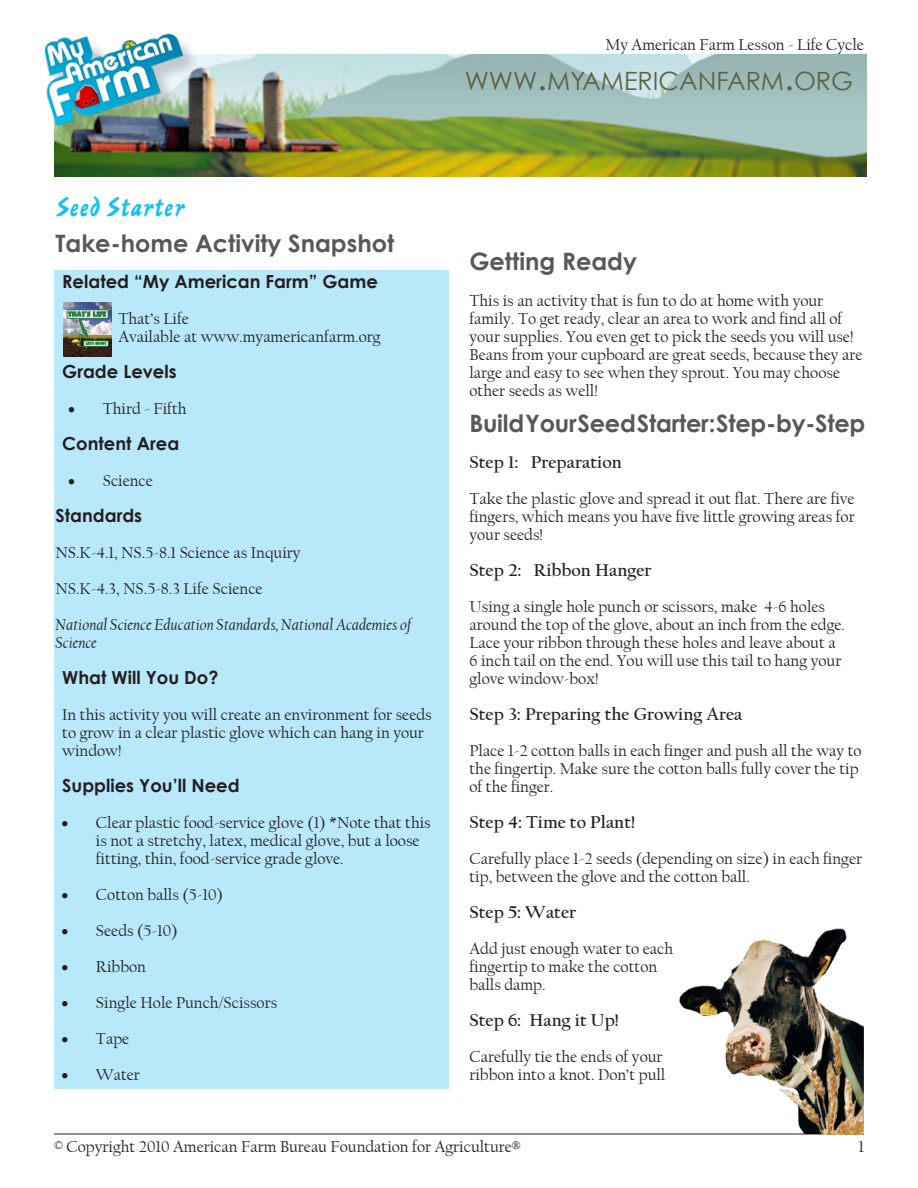
<style>
.page{position:relative;width:918px;height:1188px;background:#fff}
.page>*{position:absolute;margin:0;border:0;box-sizing:border-box;transform-origin:0 0}
.Page_Title{font:30px "Ashley Script";color:#15c0f2}
.Page_Title-2{font:25.2px "Century Gothic";color:#5a6246}
.Heading{font:700 24px "Century Gothic";color:#57585a}
.Teaching_Step{font:700 18px "Californian FB";color:#231f20}
.Mini_Header{font:700 18px "Century Gothic";color:#231f20}
.Body_Text{font:16.5px/18px "Californian FB";color:#231f20}
.Bulleted_List_-_Leve{font:16.5px/18px "Californian FB";color:#231f20}
.Body_Text-2{font:italic 16.5px/18px "Californian FB";color:#231f20}
.s1{font-size:36px}
</style>
<div class="page">
<hr style="left:54px;top:1134px;width:810px;height:1px;background:#231f20">
<img style="left:679px;top:929px;width:181px;height:205px">
<img style="left:778px;top:1024px;width:86px;height:110px">
<img style="left:54px;top:54px;width:813px;height:122px">
<div style="left:55px;top:270px;width:394px;height:819px;background:#b8e8fa"></div>
<img style="left:64px;top:303px;width:48px;height:54px">
<div style="left:48px;top:37px;width:152px;height:106px;background:#231f20;opacity:.2"></div>
<img style="left:45px;top:34px;width:137px;height:91px">
<p class="Body_Text" style="left:605px;top:36px;width:260px">My American Farm Lesson - Life Cycle</p>
<p class="Page_Title-2" style="left:465px;top:66px;width:390px">WWW<span class="s1">.</span>MYAMERICANFARM<span class="s1">.</span>ORG</p>
<p class="Page_Title" style="left:55px;top:190px;width:131px">Seed Starter</p>
<p class="Heading" style="left:55px;top:225px;width:340px">Take-home Activity Snapshot</p>
<p class="Mini_Header" style="left:62px;top:268px;width:317px">Related “My American Farm” Game</p>
<p class="Body_Text" style="left:118px;top:310px;width:264px">That’s Life<br>Available at www.myamericanfarm.org</p>
<p class="Mini_Header" style="left:62px;top:358px;width:116px">Grade Levels</p>
<p class="Bulleted_List_-_Leve" style="left:68px;top:400px;width:120px">• Third - Fifth</p>
<p class="Mini_Header" style="left:62px;top:430px;width:118px">Content Area</p>
<p class="Bulleted_List_-_Leve" style="left:68px;top:472px;width:86px">• Science</p>
<p class="Mini_Header" style="left:55px;top:502px;width:88px">Standards</p>
<p class="Body_Text" style="left:55px;top:544px;width:247px">NS.K-4.1, NS.5-8.1 Science as Inquiry</p>
<p class="Body_Text" style="left:55px;top:580px;width:209px">NS.K-4.3, NS.5-8.3 Life Science</p>
<p class="Body_Text-2" style="left:55px;top:616px;width:357px">National Science Education Standards, National Academies of<br>Science</p>
<p class="Mini_Header" style="left:62px;top:664px;width:158px">What Will You Do?</p>
<p class="Body_Text" style="left:62px;top:706px;width:371px">In this activity you will create an environment for seeds to grow in a clear plastic glove which can hang in your window!</p>
<p class="Mini_Header" style="left:62px;top:772px;width:179px">Supplies You’ll Need</p>
<p class="Bulleted_List_-_Leve" style="left:96px;top:814px;width:336px;text-indent:-34px">• Clear plastic food-service glove (1) *Note that this is not a stretchy, latex, medical glove, but a loose fitting, thin, food-service grade glove.</p>
<p class="Bulleted_List_-_Leve" style="left:61px;top:886px;width:163px">• Cotton balls (5-10)</p>
<p class="Bulleted_List_-_Leve" style="left:61px;top:922px;width:118px">• Seeds (5-10)</p>
<p class="Bulleted_List_-_Leve" style="left:61px;top:958px;width:86px">• Ribbon</p>
<p class="Bulleted_List_-_Leve" style="left:61px;top:994px;width:217px">• Single Hole Punch/Scissors</p>
<p class="Bulleted_List_-_Leve" style="left:61px;top:1030px;width:69px">• Tape</p>
<p class="Bulleted_List_-_Leve" style="left:61px;top:1066px;width:80px">• Water</p>
<p class="Heading" style="left:469px;top:243px;width:169px">Getting Ready</p>
<p class="Body_Text" style="left:469px;top:292px;width:395px">This is an activity that is fun to do at home with your family. To get ready, clear an area to work and find all of your supplies. You even get to pick the seeds you will use!<br>Beans from your cupboard are great seeds, because they are large and easy to see when they sprout. You may choose other seeds as well!</p>
<p class="Heading" style="left:469px;top:405px;width:397px">Build Your Seed Starter: Step-by-Step</p>
<p class="Teaching_Step" style="left:469px;top:452px;width:154px">Step 1: Preparation</p>
<p class="Body_Text" style="left:469px;top:490px;width:387px;text-align:justify">Take the plastic glove and spread it out flat. There are five fingers, which means you have five little growing areas for your seeds!</p>
<p class="Teaching_Step" style="left:469px;top:560px;width:184px">Step 2: Ribbon Hanger</p>
<p class="Body_Text" style="left:469px;top:598px;width:377px">Using a single hole punch or scissors, make 4-6 holes around the top of the glove, about an inch from the edge.<br>Lace your ribbon through these holes and leave about a 6 inch tail on the end. You will use this tail to hang your glove window-box!</p>
<p class="Teaching_Step" style="left:469px;top:704px;width:275px">Step 3: Preparing the Growing Area</p>
<p class="Body_Text" style="left:469px;top:742px;width:394px">Place 1-2 cotton balls in each finger and push all the way to the fingertip. Make sure the cotton balls fully cover the tip of the finger.</p>
<p class="Teaching_Step" style="left:469px;top:812px;width:167px">Step 4: Time to Plant!</p>
<p class="Body_Text" style="left:469px;top:850px;width:394px">Carefully place 1-2 seeds (depending on size) in each finger tip, between the glove and the cotton ball.</p>
<p class="Teaching_Step" style="left:469px;top:902px;width:108px">Step 5: Water</p>
<p class="Body_Text" style="left:469px;top:940px;width:205px">Add just enough water to each fingertip to make the cotton balls damp.</p>
<p class="Teaching_Step" style="left:469px;top:1010px;width:151px">Step 6: Hang it Up!</p>
<p class="Body_Text" style="left:469px;top:1048px;width:197px">Carefully tie the ends of your ribbon into a knot. Don’t pull</p>
<p class="Body_Text" style="left:54px;top:1138px;width:468px">© Copyright 2010 American Farm Bureau Foundation for Agriculture®</p>
<p class="Body_Text" style="left:858px;top:1138px;width:7px">1</p>
</div>
